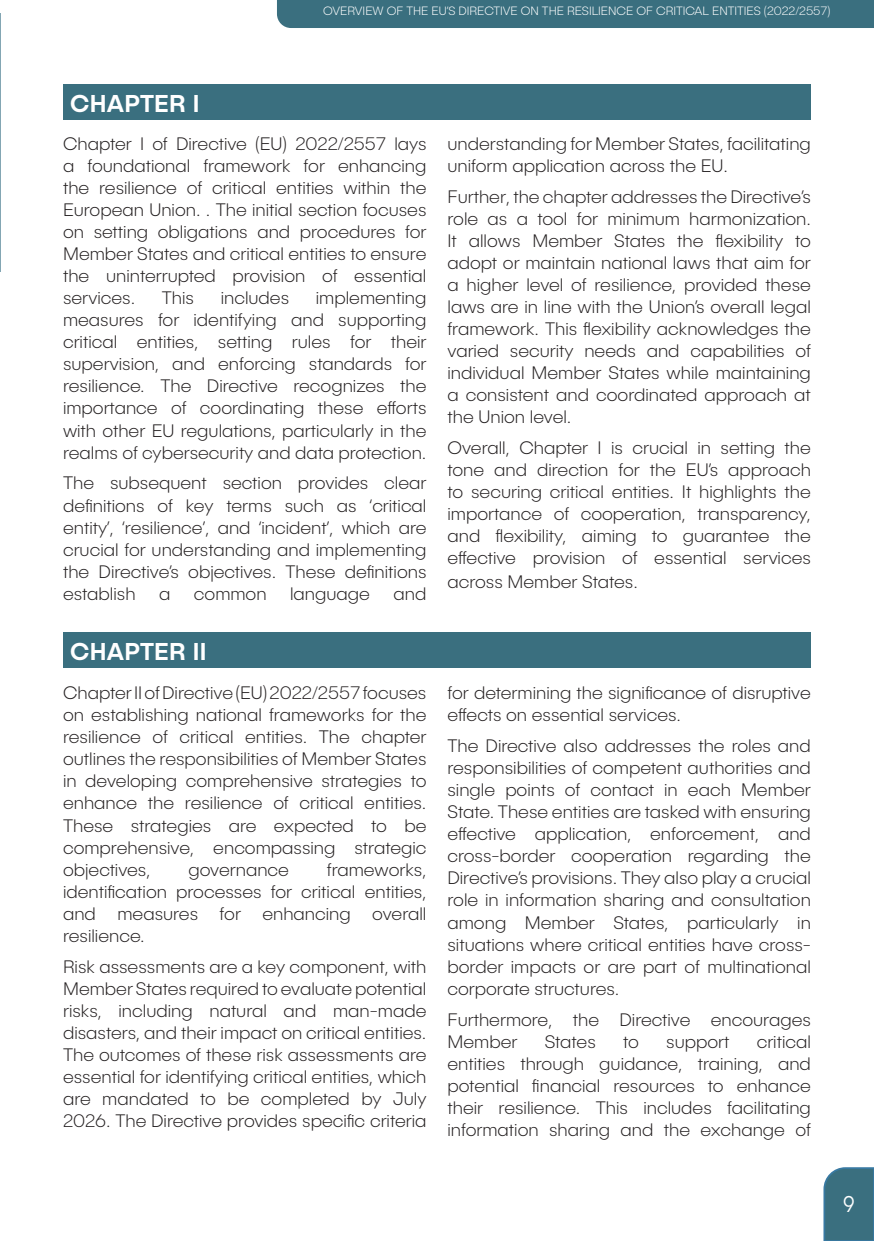
<style>
.page{position:relative;width:874px;height:1241px;background:#fff}
.page>*{position:absolute;margin:0;border:0;box-sizing:border-box;transform-origin:0 0}
.t1{font:500 24.5px "Publica Sans";letter-spacing:.01em;color:#fff}
.t2{font:300 23.1px "Publica Sans";color:#fff;scale:.83 1}
.t3{font:200 18.38px/22.1px "Publica Sans";color:#231f20;text-align:justify}
.t4{font:200 12.25px "Publica Sans";color:#fff}
</style>
<div class="page">
<svg style="left:0;top:13px;width:1px;height:259px"></svg>
<svg style="left:823px;top:1167px;width:50px;height:73px"></svg>
<div style="left:63px;top:84px;width:747px;height:36px;background:#3a6f7f"></div>
<div style="left:63px;top:632px;width:747px;height:36px;background:#3a6f7f"></div>
<div style="left:277px;top:0;width:596px;height:28px;background:#3a6f7f"></div>
<p class="t4" style="left:323px;top:4px;width:508px">OVERVIEW OF THE EU’S DIRECTIVE ON THE RESILIENCE OF CRITICAL ENTITIES (2022/2557)</p>
<p class="t1" style="left:70px;top:87px;width:131px">CHAPTER I</p>
<p class="t3" style="left:63px;top:132px;width:365px">Chapter I of Directive (EU) 2022/2557 lays a foundational framework for enhancing the resilience of critical entities within the European Union. . The initial section focuses on setting obligations and procedures for Member States and critical entities to ensure the uninterrupted provision of essential services.</p>
<p class="t3" style="left:63px;top:286px;width:365px;text-indent:253px">implementing measures for identifying and supporting critical entities, setting rules for their supervision, and enforcing standards for resilience. The Directive recognizes the importance of coordinating these efforts with other EU regulations, particularly in the realms of cybersecurity and data protection.</p>
<p class="t3" style="left:63px;top:471px;width:365px">The subsequent section provides clear definitions of key terms such as ‘critical entity’, ‘resilience’, and ‘incident’, which are crucial for understanding and implementing the Directive’s objectives. These definitions establish</p>
<p class="t3" style="left:162px;top:286px;width:34px">This</p>
<p class="t3" style="left:221px;top:286px;width:70px">includes</p>
<p class="t3" style="left:159px;top:582px;width:13px">a</p>
<p class="t3" style="left:194px;top:582px;width:74px">common</p>
<p class="t3" style="left:290px;top:582px;width:81px">language</p>
<p class="t3" style="left:393px;top:582px;width:34px">and</p>
<p class="t1" style="left:70px;top:635px;width:138px">CHAPTER II</p>
<p class="t3" style="left:63px;top:681px;width:365px">Chapter II of Directive (EU) 2022/2557 focuses on establishing national frameworks for the resilience of critical entities. The chapter outlines the responsibilities of Member States in developing comprehensive strategies to enhance the resilience of critical entities.<br>These strategies are expected to be comprehensive, encompassing strategic objectives,</p>
<p class="t3" style="left:63px;top:857px;width:365px;text-indent:264px">frameworks, identification processes for critical entities, and measures for enhancing overall resilience.</p>
<p class="t3" style="left:63px;top:954px;width:365px">Risk assessments are a key component, with Member States required to evaluate potential risks, including natural and man-made disasters, and their impact on critical entities.<br>The outcomes of these risk assessments are essential for identifying critical entities, which are mandated to be completed by July 2026. The Directive provides specific criteria</p>
<p class="t3" style="left:188px;top:857px;width:102px">governance</p>
<p class="t3" style="left:447px;top:132px;width:365px">understanding for Member States, facilitating uniform application across the EU.</p>
<p class="t3" style="left:447px;top:185px;width:365px">Further, the chapter addresses the Directive’s role as a tool for minimum harmonization.<br>It allows Member States the flexibility to adopt or maintain national laws that aim for a higher level of resilience, provided these laws are in line with the Union’s overall legal framework. This flexibility acknowledges the varied security needs and capabilities of individual Member States while maintaining a consistent and coordinated approach at the Union level.</p>
<p class="t3" style="left:447px;top:436px;width:365px">Overall, Chapter I is crucial in setting the tone and direction for the EU’s approach to securing critical entities. It highlights the importance of cooperation, transparency, and flexibility, aiming to guarantee the effective provision of essential services across Member States.</p>
<p class="t3" style="left:447px;top:681px;width:365px">for determining the significance of disruptive effects on essential services.</p>
<p class="t3" style="left:447px;top:734px;width:365px">The Directive also addresses the roles and responsibilities of competent authorities and single points of contact in each Member State. These entities are tasked with ensuring effective application, enforcement, and cross-border cooperation regarding the Directive’s provisions. They also play a crucial role in information sharing and consultation among Member States, particularly in situations where critical entities have cross&shy;border impacts or are part of multinational corporate structures.</p>
<p class="t3" style="left:447px;top:1007px;width:365px">Furthermore, the Directive encourages<br>Member</p>
<p class="t3" style="left:544px;top:1029px;width:53px">States</p>
<p class="t3" style="left:622px;top:1029px;width:17px">to</p>
<p class="t3" style="left:666px;top:1029px;width:65px">support</p>
<p class="t3" style="left:447px;top:1029px;width:365px;text-indent:309px">critical entities through guidance, training, and potential financial resources to enhance their resilience. This includes facilitating information sharing and the exchange of</p>
<p class="t2" style="left:842px;top:1189px;width:15px">9</p>
</div>
